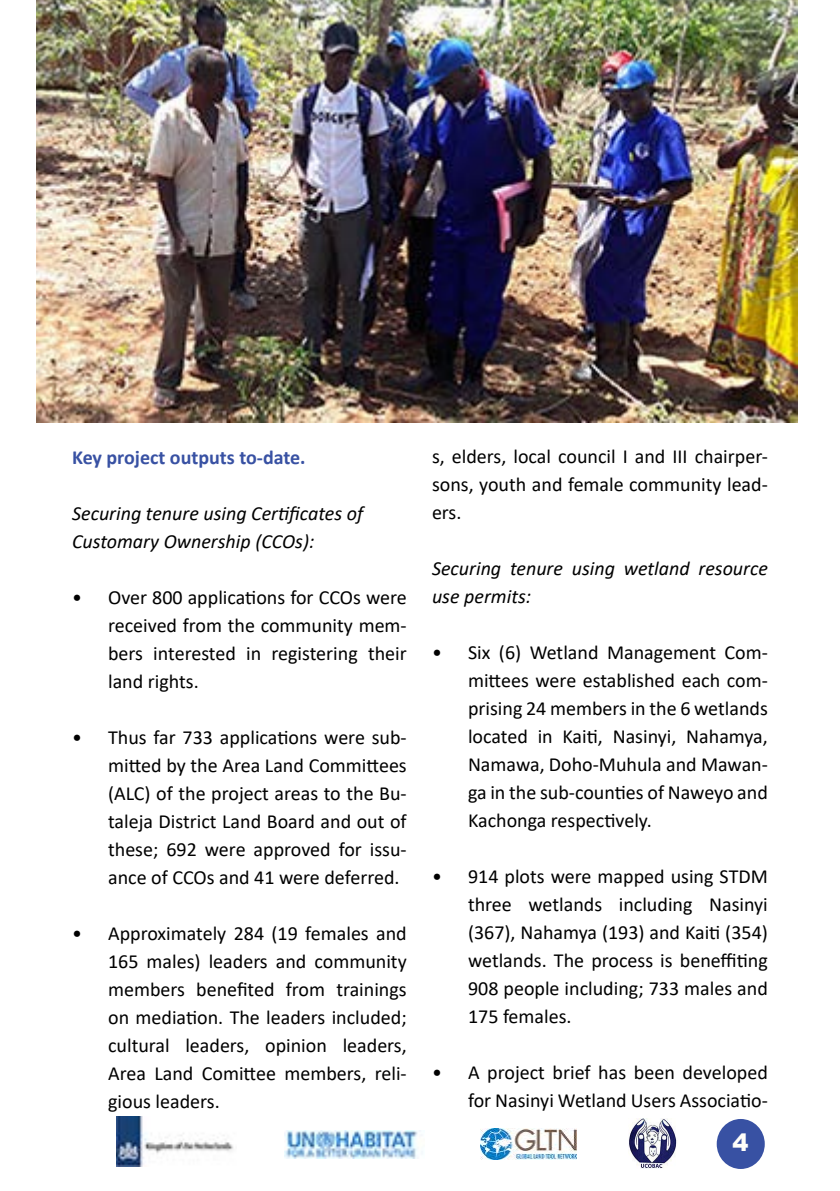
<style>
.page{position:relative;width:840px;height:1191px;background:#fff}
.page>*{position:absolute;margin:0;border:0;box-sizing:border-box;transform-origin:0 0}
.t1{font:900 24px "Arial";color:#fffef9}
.t2{font:20px/28px "Calibri";color:#000;text-align:justify}
.t3{font:italic 20px/28px "Calibri";color:#000}
.t4{font:700 20px "Calibri";color:#3851a3}
</style>
<div class="page">
<img style="left:629px;top:1119px;width:47px;height:49px">
<img style="left:480px;top:1128px;width:96px;height:31px">
<img style="left:116px;top:1116px;width:118px;height:50px">
<div style="left:716px;top:1119px;width:48px;height:50px;background:#3851a3;border-radius:50%"></div>
<img style="left:284px;top:1130px;width:139px;height:28px">
<img style="left:36px;top:0;width:760px;height:422px">
<p class="t4" style="left:72px;top:443px;width:235px">Key project outputs to-date.</p>
<p class="t3" style="left:72px;top:498px;width:292px">Securing tenure using Certificates of<br>Customary Ownership (CCOs):</p>
<p class="t2" style="left:108px;top:582px;width:300px;text-indent:-36px">• Over 800 applications for CCOs were received from the community mem&shy;bers interested in registering their land rights.</p>
<p class="t2" style="left:108px;top:722px;width:300px;text-indent:-36px">• Thus far 733 applications were sub&shy;mitted by the Area Land Committees (ALC) of the project areas to the Bu&shy;taleja District Land Board and out of these; 692 were approved for issu&shy;ance of CCOs and 41 were deferred.</p>
<p class="t2" style="left:108px;top:918px;width:300px;text-indent:-36px">• Approximately 284 (19 females and 165 males) leaders and community members benefited from trainings on mediation. The leaders included; cultural leaders, opinion leaders, Area Land Comittee members, reli&shy;gious leaders.</p>
<p class="t2" style="left:432px;top:442px;width:337px">s, elders, local council I and III chairper&shy;sons, youth and female community lead&shy;ers.</p>
<p class="t3" style="left:432px;top:553px;width:337px">Securing tenure using wetland resource use permits:</p>
<p class="t2" style="left:468px;top:638px;width:301px;text-indent:-36px">• Six (6) Wetland Management Com&shy;mittees were established each com&shy;prising 24 members in the 6 wetlands located in Kaiti, Nasinyi, Nahamya, Namawa, Doho-Muhula and Mawan&shy;ga in the sub-counties of Naweyo and Kachonga respectively.</p>
<p class="t2" style="left:468px;top:862px;width:301px;text-indent:-36px">• 914 plots were mapped using STDM three wetlands including Nasinyi (367), Nahamya (193) and Kaiti (354) wetlands. The process is beneffiting 908 people including; 733 males and 175 females.</p>
<p class="t2" style="left:432px;top:1058px;width:337px;text-align:right">• A project brief has been developed for Nasinyi Wetland Users Associatio-</p>
<p class="t1" style="left:732px;top:1124px;width:18px">4</p>
</div>
